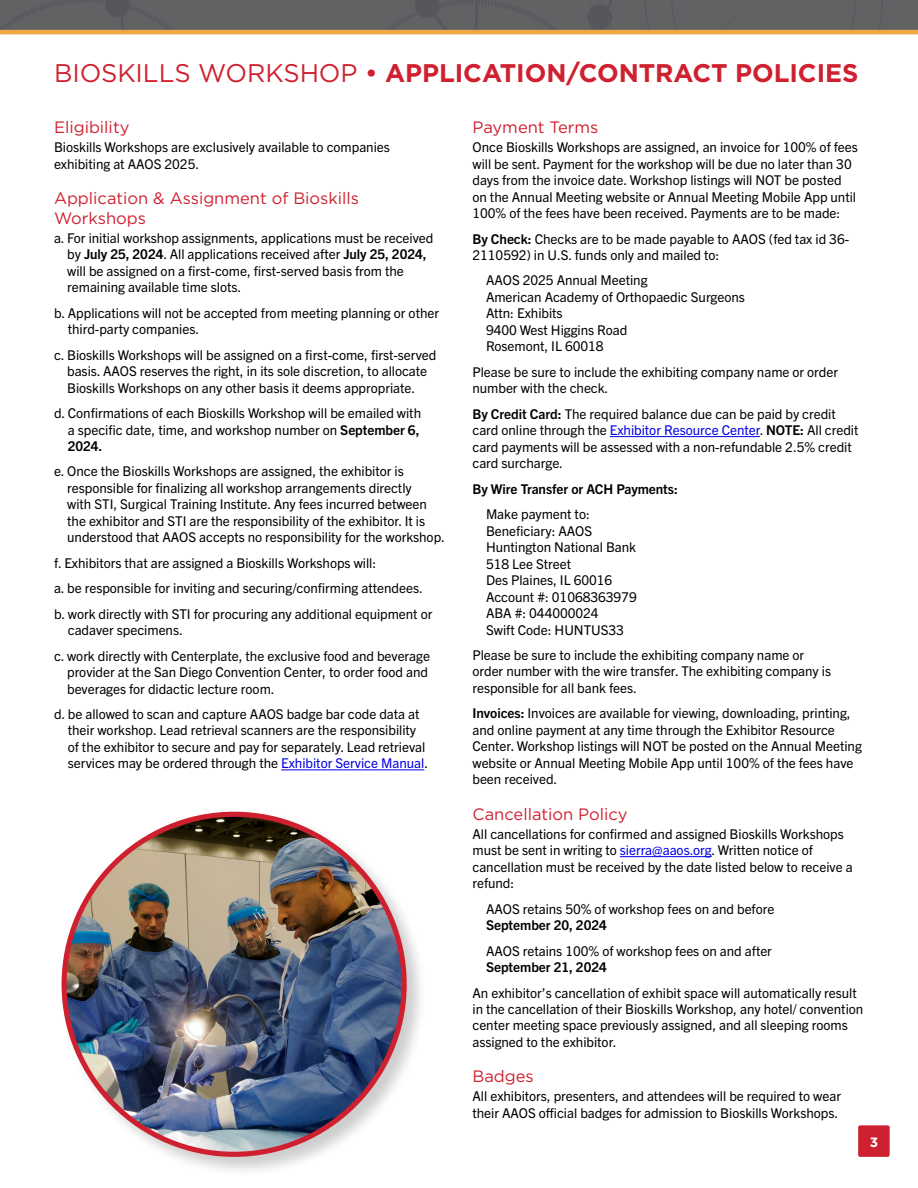
<style>
.page{position:relative;width:918px;height:1188px;background:#fff}
.page>*{position:absolute;margin:0;border:0;box-sizing:border-box;transform-origin:0 0}
.t1{font:700 25.5px "Gotham";letter-spacing:-.005em;color:#cf202f}
.t2{font:16.5px/19.8px "Gotham";color:#cf202f}
.t3{font:13.5px/16.5px "Trade Gothic Next LT Pro";letter-spacing:-.005em;color:#000}
.t4{font:700 13.5px "Trade Gothic Next LT Pro";letter-spacing:-.005em;color:#000}
.t5{font:700 13.5px "Gotham";color:#fff}
.s1{font-weight:400}
.s2{font-weight:500}
.s3{font-weight:700}
.s4{color:#0000e6}
</style>
<div class="page">
<div style="left:858px;top:1125px;width:32px;height:32px;background:#cf202f;border-radius:2px"></div>
<div style="left:0;top:0;width:918px;height:31px;background:#606264"></div>
<svg style="left:0;top:0;width:883px;height:30px"></svg>
<div style="left:587px;top:5px;width:25px;height:25px;background:#55575a;border-radius:50%"></div>
<hr style="left:0;top:30px;width:918px;height:4px;background:#eea742">
<hr style="left:281px;top:770px;width:143px;height:1px;background:#0000e6">
<hr style="left:610px;top:436px;width:150px;height:1px;background:#0000e6">
<hr style="left:620px;top:856px;width:92px;height:1px;background:#0000e6">
<div style="left:60px;top:810px;width:368px;height:368px;background:#000;opacity:.2"></div>
<img style="left:64px;top:814px;width:340px;height:340px;border-radius:170px">
<h1 class="t1" style="left:54px;top:56px;width:806px"><span class="s1">BIOSKILLS WORKSHOP</span> <span class="s2">•</span> APPLICATION/CONTRACT POLICIES</h1>
<p class="t2" style="left:54px;top:117px;width:77px">Eligibility</p>
<p class="t3" style="left:54px;top:138px;width:337px">Bioskills Workshops are exclusively available to companies exhibiting at AAOS 2025.</p>
<p class="t2" style="left:54px;top:188px;width:307px">Application &amp; Assignment of Bioskills<br>Workshops</p>
<p class="t3" style="left:67px;top:229px;width:368px;text-indent:-13px">a. For initial workshop assignments, applications must be received by <span class="s3">July 25, 2024</span>. All applications received after <span class="s3">July 25, 2024, </span>will be assigned on a first-come, first-served basis from the remaining available time slots.</p>
<p class="t3" style="left:68px;top:304px;width:373px;text-indent:-14px">b. Applications will not be accepted from meeting planning or other third-party companies.</p>
<p class="t3" style="left:54px;top:346px;width:384px;text-align:center">c. Bioskills Workshops will be assigned on a first-come, first-served basis. AAOS reserves the right, in its sole discretion, to allocate<br>Bioskills Workshops on any other basis it deems appropriate.</p>
<p class="t3" style="left:68px;top:404px;width:355px;text-indent:-14px">d. Confirmations of each Bioskills Workshop will be emailed with a specific date, time, and workshop number on <span class="s3">September 6,<br>2024.</span></p>
<p class="t3" style="left:67px;top:462px;width:379px;text-indent:-13px">e. Once the Bioskills Workshops are assigned, the exhibitor is responsible for finalizing all workshop arrangements directly<br>with STI, Surgical Training Institute. Any fees incurred between the exhibitor and STI are the responsibility of the exhibitor. It is understood that AAOS accepts no responsibility for the workshop.</p>
<p class="t3" style="left:54px;top:549px;width:380px;line-height:25.3px">f. Exhibitors that are assigned a Bioskills Workshops will:<br>a. be responsible for inviting and securing/confirming attendees. b. work directly with STI for procuring any additional equipment or</p>
<p class="t3" style="left:54px;top:617px;width:378px;line-height:25.3px;text-indent:14px">cadaver specimens.<br>c. work directly with Centerplate, the exclusive food and beverage</p>
<p class="t3" style="left:67px;top:663px;width:362px">provider at the San Diego Convention Center, to order food and beverages for didactic lecture room.</p>
<p class="t3" style="left:68px;top:705px;width:362px;text-indent:-14px">d. be allowed to scan and capture AAOS badge bar code data at their workshop. Lead retrieval scanners are the responsibility of the exhibitor to secure and pay for separately. Lead retrieval services may be ordered through the <span class="s4">Exhibitor Service Manual</span>.</p>
<p class="t2" style="left:472px;top:117px;width:128px">Payment Terms</p>
<p class="t3" style="left:472px;top:138px;width:387px">Once Bioskills Workshops are assigned, an invoice for 100% of fees will be sent. Payment for the workshop will be due no later than 30 days from the invoice date. Workshop listings will NOT be posted on the Annual Meeting website or Annual Meeting Mobile App until 100% of the fees have been received. Payments are to be made:</p>
<p class="t3" style="left:472px;top:229px;width:378px"><span class="s3">By Check:</span> Checks are to be made payable to AAOS (fed tax id 36-<br>2110592) in U.S. funds only and mailed to:</p>
<p class="t3" style="left:486px;top:271px;width:260px">AAOS 2025 Annual Meeting<br>American Academy of Orthopaedic Surgeons<br>Attn: Exhibits<br>9400 West Higgins Road<br>Rosemont, IL 60018</p>
<p class="t3" style="left:472px;top:363px;width:367px">Please be sure to include the exhibiting company name or order number with the check.</p>
<p class="t3" style="left:472px;top:405px;width:388px"><span class="s3">By Credit Card:</span> The required balance due can be paid by credit card online through the <span class="s4">Exhibitor Resource Center</span>. <span class="s3">NOTE:</span> All credit card payments will be assessed with a non-refundable 2.5% credit card surcharge.</p>
<p class="t4" style="left:472px;top:479px;width:207px">By Wire Transfer or ACH Payments:</p>
<p class="t3" style="left:486px;top:505px;width:152px">Make payment to:<br>Beneficiary: AAOS<br>Huntington National Bank<br>518 Lee Street<br>Des Plaines, IL 60016<br>Account #: 01068363979<br>ABA #: 044000024<br>Swift Code: HUNTUS33</p>
<p class="t3" style="left:472px;top:646px;width:360px">Please be sure to include the exhibiting company name or order number with the wire transfer. The exhibiting company is responsible for all bank fees.</p>
<p class="t3" style="left:472px;top:704px;width:391px"><span class="s3">Invoices:</span> Invoices are available for viewing, downloading, printing, and online payment at any time through the Exhibitor Resource Center. Workshop listings will NOT be posted on the Annual Meeting website or Annual Meeting Mobile App until 100% of the fees have been received.</p>
<p class="t2" style="left:472px;top:804px;width:157px">Cancellation Policy</p>
<p class="t3" style="left:472px;top:825px;width:382px">All cancellations for confirmed and assigned Bioskills Workshops must be sent in writing to <span class="s4">sierra@aaos.org</span>. Written notice of cancellation must be received by the date listed below to receive a refund:</p>
<p class="t3" style="left:486px;top:900px;width:290px">AAOS retains 50% of workshop fees on and before</p>
<p class="t4" style="left:486px;top:916px;width:122px">September 20, 2024</p>
<p class="t3" style="left:486px;top:942px;width:287px">AAOS retains 100% of workshop fees on and after</p>
<p class="t4" style="left:486px;top:958px;width:122px">September 21, 2024</p>
<p class="t3" style="left:472px;top:983px;width:392px">An exhibitor’s cancellation of exhibit space will automatically result in the cancellation of their Bioskills Workshop, any hotel/ convention center meeting space previously assigned, and all sleeping rooms assigned to the exhibitor.</p>
<p class="t2" style="left:472px;top:1066px;width:63px">Badges</p>
<p class="t3" style="left:472px;top:1087px;width:370px">All exhibitors, presenters, and attendees will be required to wear their AAOS official badges for admission to Bioskills Workshops.</p>
<p class="t5" style="left:870px;top:1133px;width:10px">3</p>
</div>
